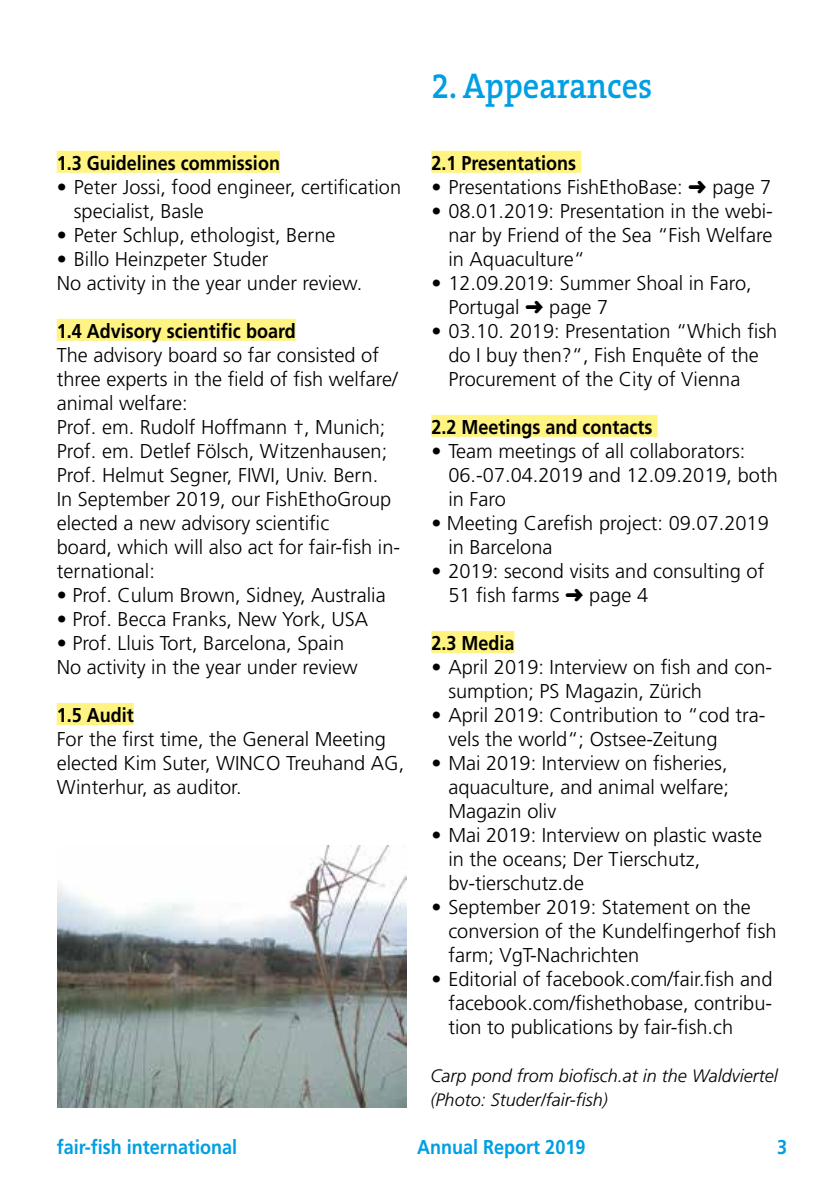
<style>
.page{position:relative;width:840px;height:1191px;background:#fff}
.page>*{position:absolute;margin:0;border:0;box-sizing:border-box;transform-origin:0 0}
.t1{font:600 36px "The Serif B W6";color:#009fe3;scale:.9 1}
.t2{font:300 20px/24px "Frutiger";color:#000}
.t3{font:700 20px "Frutiger";color:#000;scale:.9 1}
.t4{font:700 20px "Frutiger";color:#009fe3;scale:.9 1}
.t5{font:italic 300 18px/24px "Frutiger";color:#000}
</style>
<div class="page">
<div style="left:431px;top:151px;width:150px;height:22px;background:#fff482"></div>
<div style="left:431px;top:415px;width:226px;height:22px;background:#fff482"></div>
<div style="left:431px;top:631px;width:83px;height:22px;background:#fff482"></div>
<div style="left:57px;top:151px;width:223px;height:22px;background:#fff482"></div>
<div style="left:57px;top:319px;width:238px;height:22px;background:#fff482"></div>
<div style="left:57px;top:703px;width:77px;height:22px;background:#fff482"></div>
<img style="left:57px;top:845px;width:349px;height:262px">
<p class="t3" style="left:57px;top:151px;width:249px">1.3 Guidelines commission</p>
<p class="t2" style="left:74px;top:175px;width:329px;text-indent:-17px">• Peter Jossi, food engineer, certification specialist, Basle</p>
<p class="t2" style="left:57px;top:223px;width:280px">• Peter Schlup, ethologist, Berne</p>
<p class="t2" style="left:57px;top:247px;width:307px">• Billo Heinzpeter Studer<br>No activity in the year under review.</p>
<p class="t3" style="left:57px;top:319px;width:267px">1.4 Advisory scientific board</p>
<p class="t2" style="left:57px;top:343px;width:345px">The advisory board so far consisted of three experts in the field of fish welfare/ animal welfare:<br>Prof. em. Rudolf Hoffmann †, Munich; Prof. em. Detlef Fölsch, Witzenhausen; Prof. Helmut Segner, FIWI, Univ. Bern.<br>In September 2019, our FishEthoGroup elected a new advisory scientific<br>board, which will also act for fair-fish in&shy;ternational:</p>
<p class="t2" style="left:57px;top:583px;width:330px">• Prof. Culum Brown, Sidney, Australia</p>
<p class="t2" style="left:57px;top:607px;width:313px">• Prof. Becca Franks, New York, USA</p>
<p class="t2" style="left:57px;top:631px;width:302px">• Prof. Lluis Tort, Barcelona, Spain<br>No activity in the year under review</p>
<p class="t3" style="left:57px;top:703px;width:87px">1.5 Audit</p>
<p class="t2" style="left:57px;top:727px;width:349px">For the first time, the General Meeting elected Kim Suter, WINCO Treuhand AG,<br>Winterhur, as auditor.</p>
<h1 class="t1" style="left:431px;top:62px;width:247px">2. Appearances</h1>
<p class="t3" style="left:431px;top:151px;width:162px">2.1 Presentations</p>
<p class="t2" style="left:431px;top:175px;width:341px">• Presentations FishEthoBase: ➜ page 7</p>
<p class="t2" style="left:448px;top:199px;width:326px;text-align:justify;text-indent:-17px">• 08.01.2019: Presentation in the webi&shy;nar by Friend of the Sea “Fish Welfare in Aquaculture“</p>
<p class="t2" style="left:448px;top:271px;width:305px;text-indent:-17px">• 12.09.2019: Summer Shoal in Faro,<br>Portugal ➜ page 7</p>
<p class="t2" style="left:448px;top:319px;width:330px;text-indent:-17px">• 03.10. 2019: Presentation “Which fish do I buy then?“, Fish Enquête of the<br>Procurement of the City of Vienna</p>
<p class="t3" style="left:431px;top:415px;width:247px">2.2 Meetings and contacts</p>
<p class="t2" style="left:448px;top:439px;width:331px;text-indent:-17px">• Team meetings of all collaborators:<br>06.-07.04.2019 and 12.09.2019, both in Faro</p>
<p class="t2" style="left:448px;top:511px;width:322px;text-indent:-17px">• Meeting Carefish project: 09.07.2019 in Barcelona</p>
<p class="t2" style="left:448px;top:559px;width:317px;text-indent:-17px">• 2019: second visits and consulting of<br>51 fish farms ➜ page 4</p>
<p class="t3" style="left:431px;top:631px;width:94px">2.3 Media</p>
<p class="t2" style="left:448px;top:655px;width:325px;text-indent:-17px">• April 2019: Interview on fish and con&shy;sumption; PS Magazin, Zürich</p>
<p class="t2" style="left:448px;top:703px;width:318px;text-indent:-17px">• April 2019: Contribution to “cod tra&shy;vels the world“; Ostsee-Zeitung</p>
<p class="t2" style="left:448px;top:751px;width:282px;text-align:justify;text-indent:-17px">• Mai 2019: Interview on fisheries, aquaculture, and animal welfare; Magazin oliv</p>
<p class="t2" style="left:448px;top:823px;width:315px;text-indent:-17px">• Mai 2019: Interview on plastic waste in the oceans; Der Tierschutz, bv-tierschutz.de</p>
<p class="t2" style="left:448px;top:895px;width:329px;text-indent:-17px">• September 2019: Statement on the conversion of the Kundelfingerhof fish farm; VgT-Nachrichten</p>
<p class="t2" style="left:448px;top:967px;width:325px;text-align:justify;text-indent:-17px">• Editorial of facebook.com/fair.fish and facebook.com/fishethobase, contribu&shy;tion to publications by fair-fish.ch</p>
<p class="t5" style="left:430px;top:1063px;width:348px">Carp pond from biofisch.at in the Waldviertel (Photo: Studer/fair-fish)</p>
<p class="t4" style="left:57px;top:1135px;width:202px">fair-fish international</p>
<p class="t4" style="left:417px;top:1135px;width:188px">Annual Report 2019</p>
<p class="t4" style="left:776px;top:1135px;width:13px">3</p>
</div>
